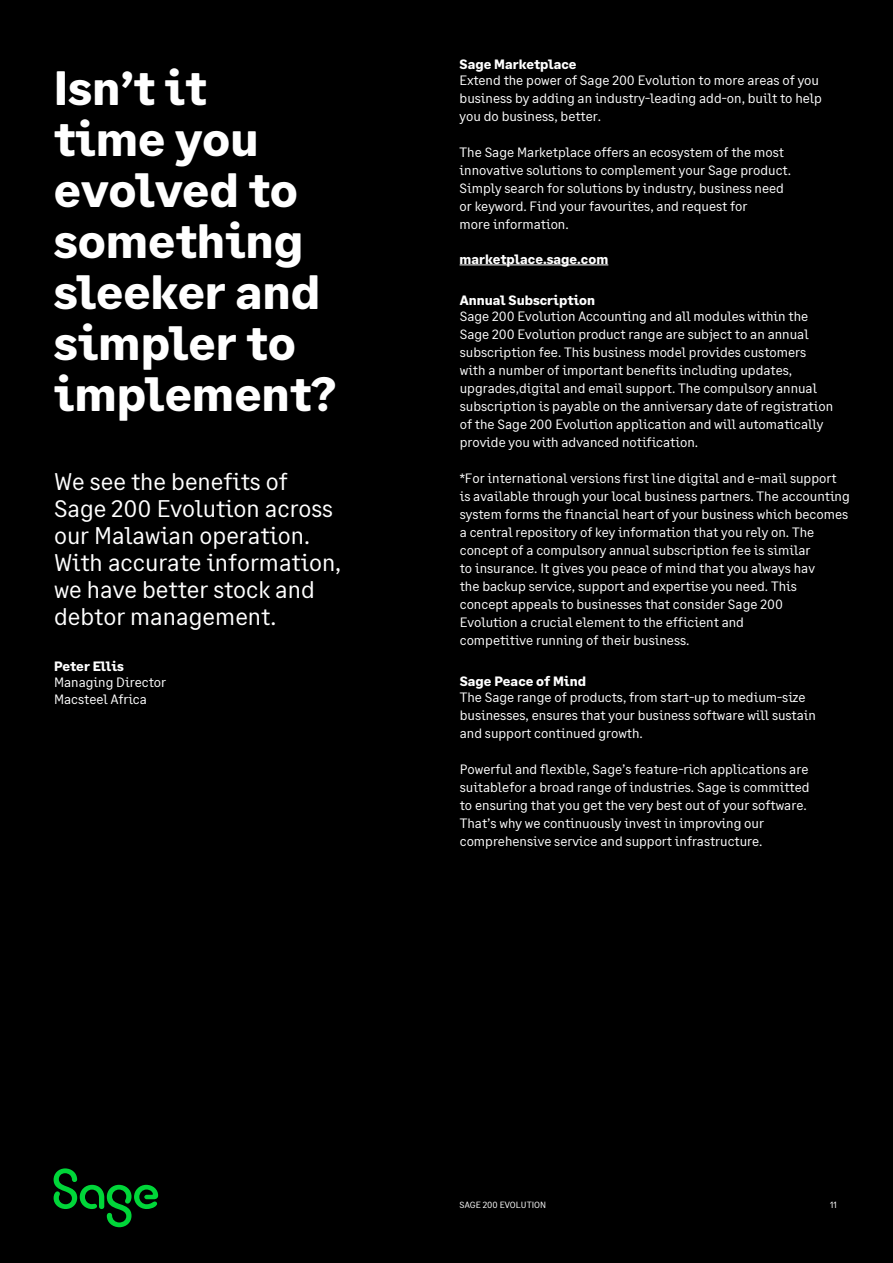
<style>
.page{position:relative;width:893px;height:1263px;background:#fff}
.page>*{position:absolute;margin:0;border:0;box-sizing:border-box;transform-origin:0 0}
.t1{font:700 48px/51px "Sage Text";letter-spacing:-.005em;color:#fff}
.t2{font:24px/27px "Sage Text";color:#fff}
.t3{font:13.5px/18px "Sage Text";color:#fff}
.t4{font:700 13.5px "Sage Text";color:#fff}
.t5{font:9px "Sage Text";color:#fff}
</style>
<div class="page">
<div style="left:0;top:0;width:892px;height:1263px;background:#000"></div>
<svg style="left:54px;top:1168px;width:104px;height:59px"></svg>
<hr style="left:460px;top:265px;width:148px;height:1px;background:#fff">
<h1 class="t1" style="left:54px;top:63px;width:284px">Isn’t it<br>time you evolved to something sleeker and simpler to implement?</h1>
<h2 class="t2" style="left:54px;top:469px;width:289px">We see the benefits of<br>Sage 200 Evolution across our Malawian operation.<br>With accurate information, we have better stock and debtor management.</h2>
<p class="t4" style="left:54px;top:658px;width:71px">Peter Ellis</p>
<p class="t3" style="left:54px;top:675px;width:114px;line-height:16.2px">Managing Director<br>Macsteel Africa</p>
<p class="t4" style="left:460px;top:56px;width:118px">Sage Marketplace</p>
<p class="t3" style="left:460px;top:72px;width:364px">Extend the power of Sage 200 Evolution to more areas of you business by adding an industry-leading add-on, built to help you do business, better.</p>
<p class="t3" style="left:460px;top:144px;width:333px">The Sage Marketplace offers an ecosystem of the most innovative solutions to complement your Sage product.<br>Simply search for solutions by industry, business need or keyword. Find your favourites, and request for<br>more information.</p>
<p class="t4" style="left:460px;top:250px;width:150px">marketplace.sage.com</p>
<p class="t4" style="left:460px;top:292px;width:137px">Annual Subscription</p>
<p class="t3" style="left:460px;top:308px;width:375px">Sage 200 Evolution Accounting and all modules within the Sage 200 Evolution product range are subject to an annual subscription fee. This business model provides customers with a number of important benefits including updates, upgrades,digital and email support. The compulsory annual subscription is payable on the anniversary date of registration of the Sage 200 Evolution application and will automatically provide you with advanced notification.</p>
<p class="t3" style="left:460px;top:470px;width:392px">*For international versions first line digital and e-mail support is available through your local business partners. The accounting system forms the financial heart of your business which becomes a central repository of key information that you rely on. The concept of a compulsory annual subscription fee is similar<br>to insurance. It gives you peace of mind that you always hav<br>the backup service, support and expertise you need. This<br>concept appeals to businesses that consider Sage 200<br>Evolution a crucial element to the efficient and<br>competitive running of their business.</p>
<p class="t4" style="left:460px;top:672px;width:128px">Sage Peace of Mind</p>
<p class="t3" style="left:460px;top:688px;width:358px">The Sage range of products, from start-up to medium-size businesses, ensures that your business software will sustain and support continued growth.</p>
<p class="t3" style="left:460px;top:760px;width:351px">Powerful and flexible, Sage’s feature-rich applications are suitablefor a broad range of industries. Sage is committed to ensuring that you get the very best out of your software.<br>That’s why we continuously invest in improving our comprehensive service and support infrastructure.</p>
<p class="t5" style="left:460px;top:1200px;width:88px">SAGE 200 EVOLUTION</p>
<p class="t5" style="left:830px;top:1200px;width:8px">11</p>
</div>
